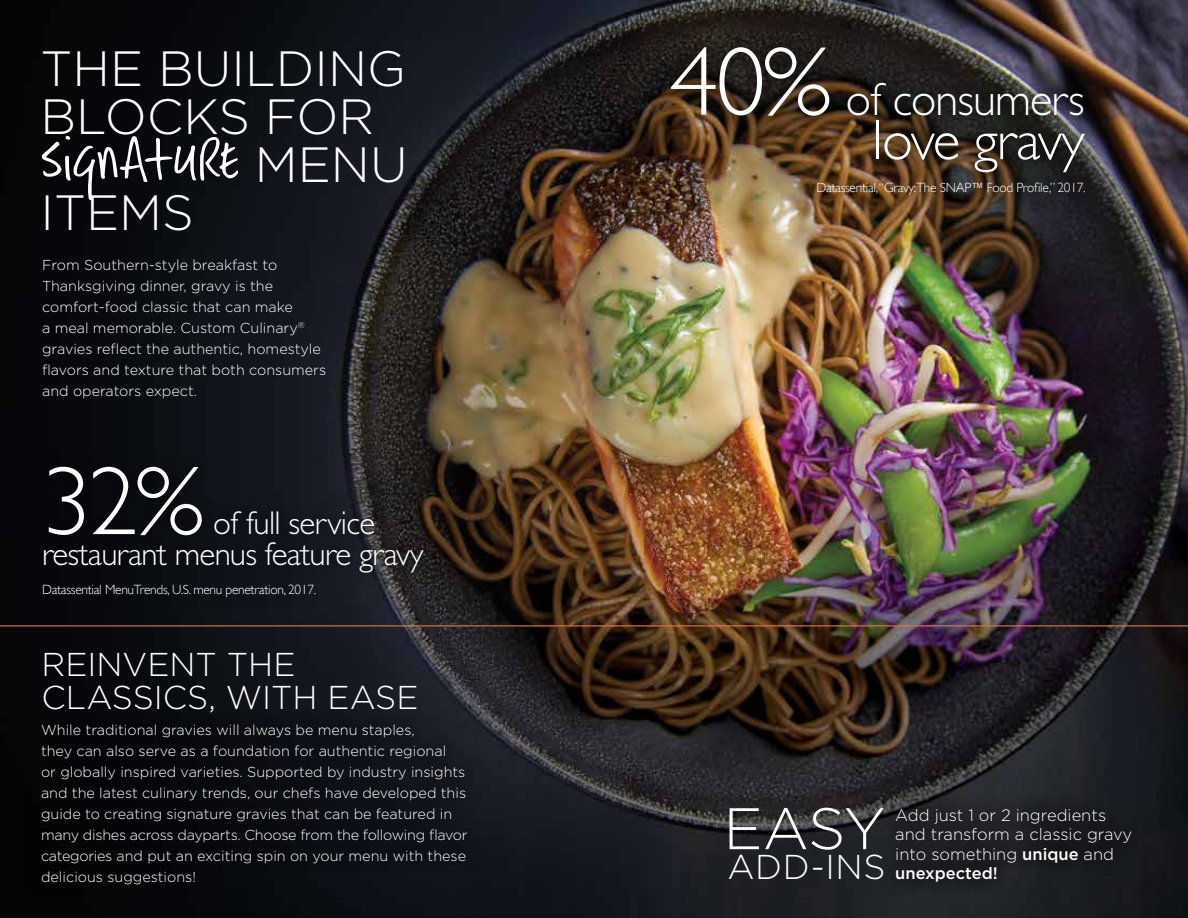
<style>
.page{position:relative;width:1188px;height:918px;background:#fff}
.page>*{position:absolute;margin:0;border:0;box-sizing:border-box;transform-origin:0 0}
.t1{font:300 97.35px "Gill Sans Std";color:#fff}
.t2{font:75px "DK Hasty Tasty";color:#fff}
.t3{font:300 58.5px "Gotham";color:#fff}
.t4{font:300 56.85px "Gill Sans Std";letter-spacing:-.02em;color:#fff}
.t5{font:300 49.5px/48px "Gotham";color:#fff}
.t6{font:300 46.65px "Gill Sans Std";letter-spacing:-.02em;color:#fff}
.t7{font:300 34.5px "Gotham";letter-spacing:.02em;color:#fff}
.t8{font:300 33px/30.8px "Gill Sans Std";letter-spacing:-.02em;color:#fff}
.t9{font:300 33px/33px "Gotham";color:#fff}
.t10{font:300 16.5px/19.5px "Gotham";color:#fff}
.t11{font:300 14.4px/21px "Gotham";color:#fff}
.t12{font:300 13.35px "Gill Sans";letter-spacing:-.02em;color:#fff}
.s1{font-family:"Gotham";font-weight:300;font-size:49.5px}
.s2{font-size:97.35px}
.s3{font-weight:500}
</style>
<div class="page">
<img style="left:0;top:0;width:1188px;height:918px">
<div style="left:656px;top:31px;width:444px;height:178px;background:#000;opacity:.98"></div>
<div style="left:27px;top:450px;width:411px;height:161px;background:#000;opacity:.98"></div>
<hr style="left:0;top:625px;width:1188px;height:1px;background:#f3702e">
<div style="left:878px;top:791px;width:270px;height:108px;background:#000;opacity:.95"></div>
<div style="left:24px;top:707px;width:460px;height:195px;background:#000;opacity:.95"></div>
<h3 class="t5" style="left:40px;top:43px;width:367px">THE BUILDING<br>BLOCKS FOR</h3>
<h2 class="t2" style="left:40px;top:125px;width:369px">signature <span class="s1">MENU</span></h2>
<h3 class="t5" style="left:40px;top:188px;width:155px">ITEMS</h3>
<p class="t11" style="left:42px;top:254px;width:286px">From Southern-style breakfast to Thanksgiving dinner, gravy is the comfort-food classic that can make<br>a meal memorable. Custom Culinary<sup>® </sup>gravies reflect the authentic, homestyle flavors and texture that both consumers and operators expect.</p>
<h1 class="t1" style="left:42px;top:447px;width:163px">32%</h1>
<h3 class="t8" style="left:42px;top:508px;width:383px;text-indent:171px">of full service restaurant menus feature gravy</h3>
<p class="t12" style="left:42px;top:582px;width:276px">Datassential MenuTrends, U.S. menu penetration, 2017.</p>
<h3 class="t9" style="left:42px;top:647px;width:378px">REINVENT THE<br>CLASSICS, WITH EASE</h3>
<p class="t11" style="left:41px;top:719px;width:428px">While traditional gravies will always be menu staples,<br>they can also serve as a foundation for authentic regional<br>or globally inspired varieties. Supported by industry insights and the latest culinary trends, our chefs have developed this guide to creating signature gravies that can be featured in many dishes across dayparts. Choose from the following flavor categories and put an exciting spin on your menu with these delicious suggestions!</p>
<h3 class="t6" style="left:670px;top:73px;width:416px"><span class="s2">40%</span> of consumers</h3>
<h3 class="t4" style="left:873px;top:108px;width:213px">love gravy</h3>
<p class="t12" style="left:816px;top:180px;width:271px">Datassential,“Gravy:The SNAP™ Food Profile,” 2017.</p>
<h3 class="t3" style="left:723px;top:797px;width:164px">EASY</h3>
<h3 class="t7" style="left:727px;top:848px;width:160px">ADD-INS</h3>
<p class="t10" style="left:895px;top:805px;width:239px">Add just 1 or 2 ingredients and transform a classic gravy into something <span class="s3">unique</span> and <span class="s3">unexpected!</span></p>
</div>
